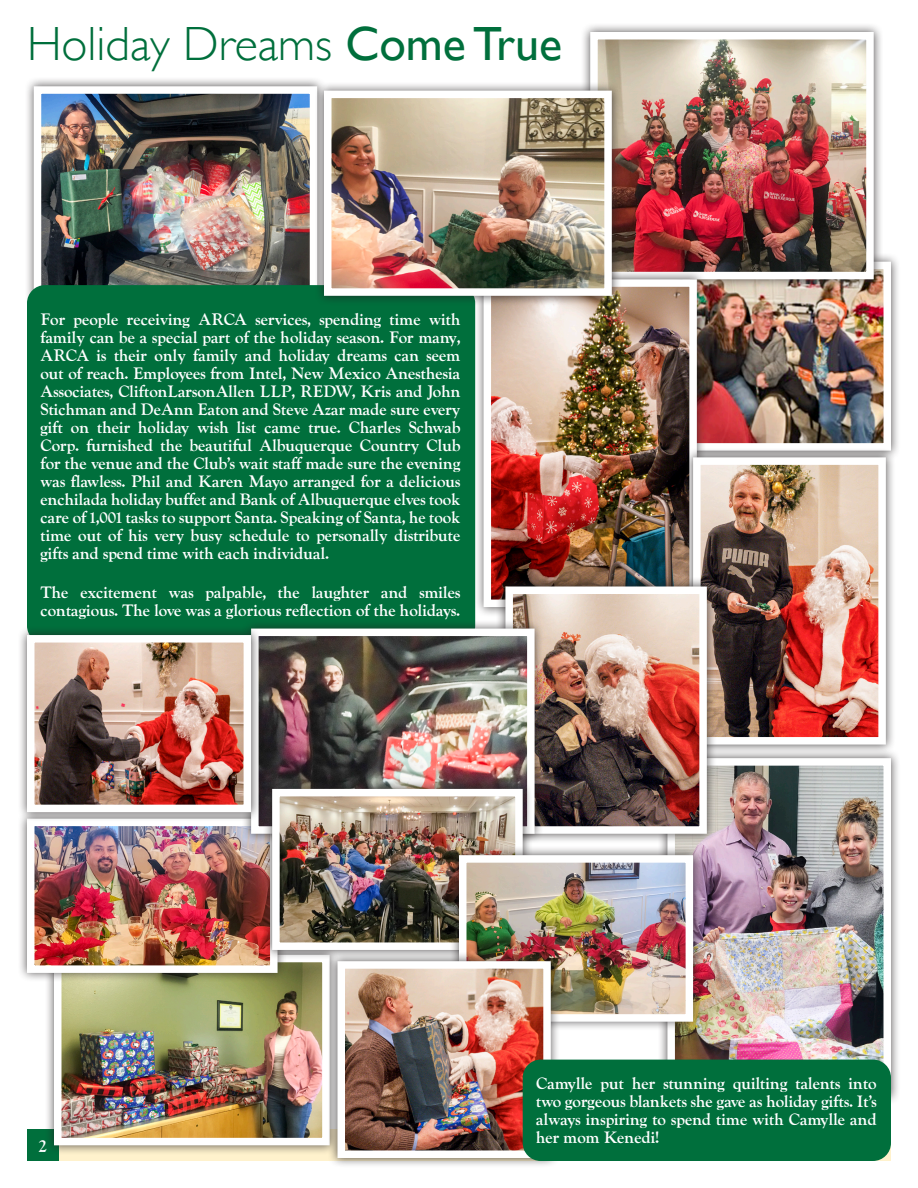
<style>
.page{position:relative;width:918px;height:1188px;background:#fff}
.page>*{position:absolute;margin:0;border:0;box-sizing:border-box;transform-origin:0 0}
.Body_Text{font:300 48px "Gill Sans";color:#006f3c}
.t1{font:700 18px "LTC Goudy Oldstyle Pro";color:#fff}
.Body_Text-2{font:700 16.5px/18px "LTC Goudy Oldstyle Pro";color:#fff;text-align:justify}
.s1{font-weight:400}
</style>
<div class="page">
<div style="left:27px;top:1130px;width:864px;height:31px;background:#fff2cd"></div>
<div style="left:27px;top:1130px;width:31px;height:31px;background:#006f3c"></div>
<div style="left:24px;top:76px;width:303px;height:234px;background:#231f20;opacity:.75"></div>
<img style="left:43px;top:95px;width:265px;height:190px">
<div style="left:34px;top:86px;width:283px;height:214px;border:8px solid #fff"></div>
<div style="left:27px;top:285px;width:448px;height:359px;background:#006f3c;border-radius:18px"></div>
<div style="left:673px;top:252px;width:228px;height:208px;background:#231f20;opacity:.75"></div>
<img style="left:706px;top:289px;width:176px;height:153px">
<div style="left:683px;top:262px;width:208px;height:189px;border:8px solid #fff"></div>
<div style="left:44px;top:945px;width:296px;height:210px;background:#231f20;opacity:.75"></div>
<img style="left:63px;top:964px;width:258px;height:172px">
<div style="left:54px;top:955px;width:276px;height:190px;border:8px solid #fff"></div>
<div style="left:17px;top:809px;width:270px;height:174px;background:#231f20;opacity:.75"></div>
<img style="left:36px;top:828px;width:233px;height:136px">
<div style="left:27px;top:819px;width:251px;height:154px;border:8px solid #fff"></div>
<div style="left:580px;top:22px;width:303px;height:267px;background:#231f20;opacity:.75"></div>
<img style="left:599px;top:41px;width:266px;height:229px">
<div style="left:590px;top:32px;width:284px;height:247px;border:8px solid #fff"></div>
<div style="left:474px;top:269px;width:232px;height:348px;background:#231f20;opacity:.75"></div>
<img style="left:493px;top:288px;width:195px;height:310px">
<div style="left:484px;top:279px;width:213px;height:328px;border:8px solid #fff"></div>
<div style="left:314px;top:81px;width:307px;height:224px;background:#231f20;opacity:.75"></div>
<img style="left:333px;top:100px;width:270px;height:187px">
<div style="left:324px;top:91px;width:288px;height:205px;border:8px solid #fff"></div>
<div style="left:658px;top:748px;width:243px;height:357px;background:#231f20;opacity:.75"></div>
<img style="left:676px;top:767px;width:206px;height:295px">
<div style="left:667px;top:758px;width:224px;height:338px;border:8px solid #fff"></div>
<div style="left:683px;top:448px;width:212px;height:306px;background:#231f20;opacity:.75"></div>
<img style="left:702px;top:466px;width:175px;height:270px">
<div style="left:693px;top:457px;width:193px;height:288px;border:8px solid #fff"></div>
<div style="left:496px;top:577px;width:220px;height:266px;background:#231f20;opacity:.75"></div>
<img style="left:514px;top:596px;width:184px;height:229px">
<div style="left:505px;top:587px;width:202px;height:247px;border:8px solid #fff"></div>
<div style="left:241px;top:619px;width:303px;height:224px;background:#231f20;opacity:.75"></div>
<img style="left:260px;top:638px;width:266px;height:187px">
<div style="left:251px;top:629px;width:284px;height:205px;border:8px solid #fff"></div>
<div style="left:262px;top:779px;width:270px;height:180px;background:#231f20;opacity:.75"></div>
<img style="left:281px;top:798px;width:233px;height:143px">
<div style="left:272px;top:789px;width:251px;height:161px;border:8px solid #fff"></div>
<div style="left:449px;top:845px;width:254px;height:186px;background:#231f20;opacity:.75"></div>
<img style="left:468px;top:864px;width:216px;height:149px">
<div style="left:459px;top:855px;width:234px;height:167px;border:8px solid #fff"></div>
<div style="left:328px;top:951px;width:232px;height:217px;background:#231f20;opacity:.75"></div>
<img style="left:347px;top:970px;width:195px;height:179px">
<div style="left:338px;top:961px;width:213px;height:197px;border:8px solid #fff"></div>
<div style="left:17px;top:625px;width:244px;height:197px;background:#231f20;opacity:.75"></div>
<img style="left:36px;top:644px;width:206px;height:159px">
<div style="left:27px;top:635px;width:224px;height:177px;border:8px solid #fff"></div>
<div style="left:523px;top:1060px;width:368px;height:101px;background:#006f3c;border-radius:18px"></div>
<p class="Body_Text" style="left:27px;top:7px;width:537px">Holiday Dreams <span class="s1">Come True</span></p>
<p class="Body_Text-2" style="left:40px;top:311px;width:422px">For people receiving ARCA services, spending time with family can be a special part of the holiday season. For many, ARCA is their only family and holiday dreams can seem out of reach. Employees from Intel, New Mexico Anesthesia Associates, CliftonLarsonAllen LLP, REDW, Kris and John Stichman and DeAnn Eaton and Steve Azar made sure every gift on their holiday wish list came true. Charles Schwab Corp. furnished the beautiful Albuquerque Country Club for the venue and the Club’s wait staff made sure the evening was flawless. Phil and Karen Mayo arranged for a delicious enchilada holiday buffet and Bank of Albuquerque elves took care of 1,001 tasks to support Santa. Speaking of Santa, he took time out of his very busy schedule to personally distribute gifts and spend time with each individual.</p>
<p class="Body_Text-2" style="left:40px;top:584px;width:422px">The excitement was palpable, the laughter and smiles contagious. The love was a glorious reflection of the holidays.</p>
<p class="t1" style="left:38px;top:1135px;width:10px">2</p>
<p class="Body_Text-2" style="left:536px;top:1075px;width:342px">Camylle put her stunning quilting talents into two gorgeous blankets she gave as holiday gifts. It’s always inspiring to spend time with Camylle and her mom Kenedi!</p>
</div>
